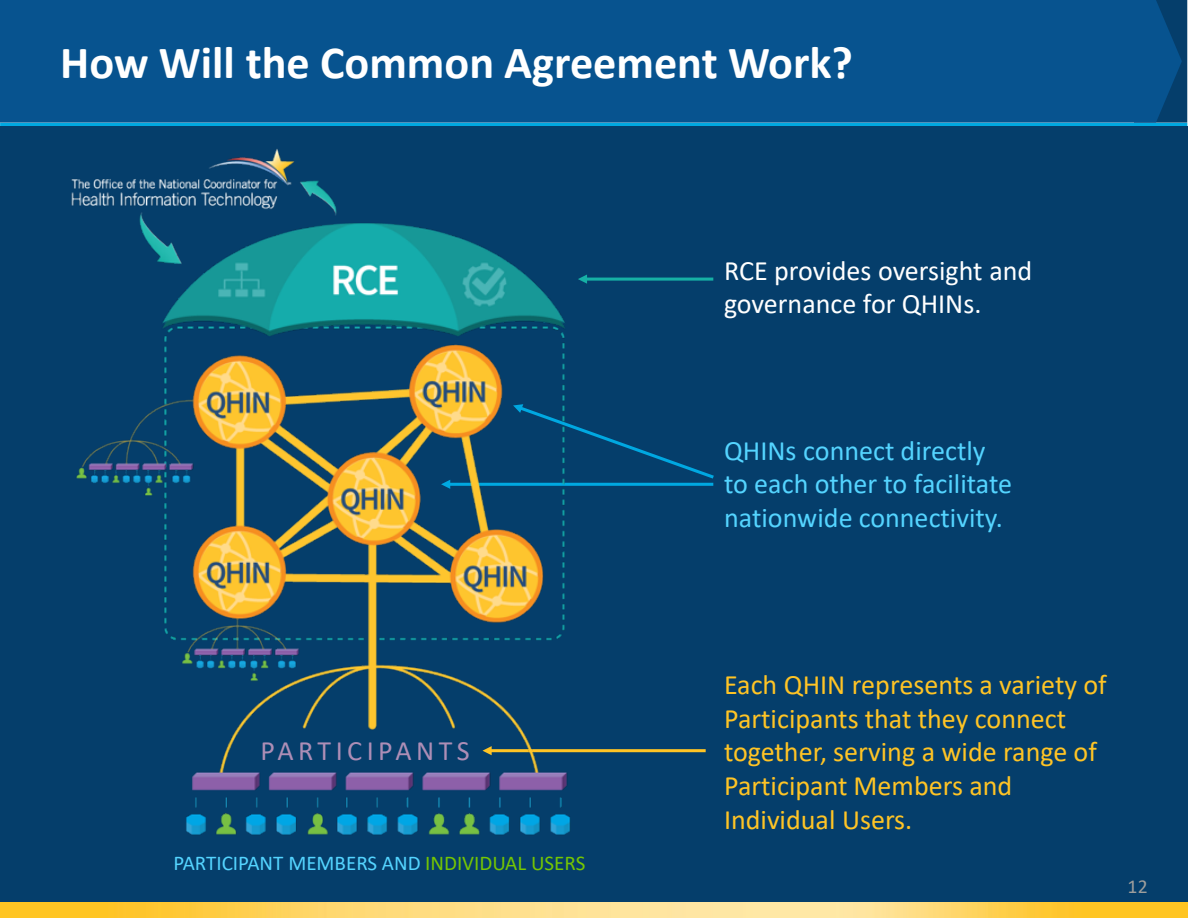
<style>
.page{position:relative;width:1188px;height:918px;background:#fff}
.page>*{position:absolute;margin:0;border:0;box-sizing:border-box;transform-origin:0 0}
.t1{font:700 46.2px "Calibri";color:#fff}
.t2{font:28.05px/33.6px "Calibri";color:#ffc425}
.t3{font:28.05px/33.6px "Calibri";color:#54d4ff}
.t4{font:28.05px/33.6px "Calibri";color:#fff}
.t5{font:28.05px "Calibri";letter-spacing:.16em;color:#ad8eb6}
.t6{font:21px "Calibri";color:#54d4ff}
.t7{font:19.8px "Calibri";color:#9e9e9c}
.s1{color:#75c602}
</style>
<div class="page">
<hr style="left:0;top:123px;width:1187px;height:3px;background:#00a8e1">
<img style="left:0;top:901px;width:1188px;height:17px">
<div style="left:0;top:126px;width:1188px;height:775px;background:#053e6b"></div>
<svg style="left:1182px;top:0;width:5px;height:123px"></svg>
<div style="left:0;top:0;width:1182px;height:123px;background:#07538f"></div>
<hr style="left:586px;top:278px;width:127px;height:3px;background:#16b0a5">
<svg style="left:636px;top:448px;width:78px;height:31px"></svg>
<hr style="left:449px;top:483px;width:264px;height:3px;background:#00a8e1">
<hr style="left:490px;top:749px;width:216px;height:3px;background:#ffc425">
<img style="left:71px;top:149px;width:565px;height:686px">
<p class="t1" style="left:60px;top:30px;width:794px">How Will the Common Agreement Work?</p>
<p class="t5" style="left:260px;top:731px;width:211px">PARTICIPANTS</p>
<p class="t6" style="left:174px;top:849px;width:413px">PARTICIPANT MEMBERS AND <span class="s1">INDIVIDUAL USERS</span></p>
<p class="t4" style="left:724px;top:253px;width:310px">RCE provides oversight and governance for QHINs.</p>
<p class="t3" style="left:724px;top:433px;width:290px">QHINs connect directly to each other to facilitate nationwide connectivity.</p>
<p class="t2" style="left:724px;top:667px;width:384px">Each QHIN represents a variety of<br>Participants that they connect together, serving a wide range of<br>Participant Members and<br>Individual Users.</p>
<p class="t7" style="left:1128px;top:872px;width:22px">12</p>
</div>
